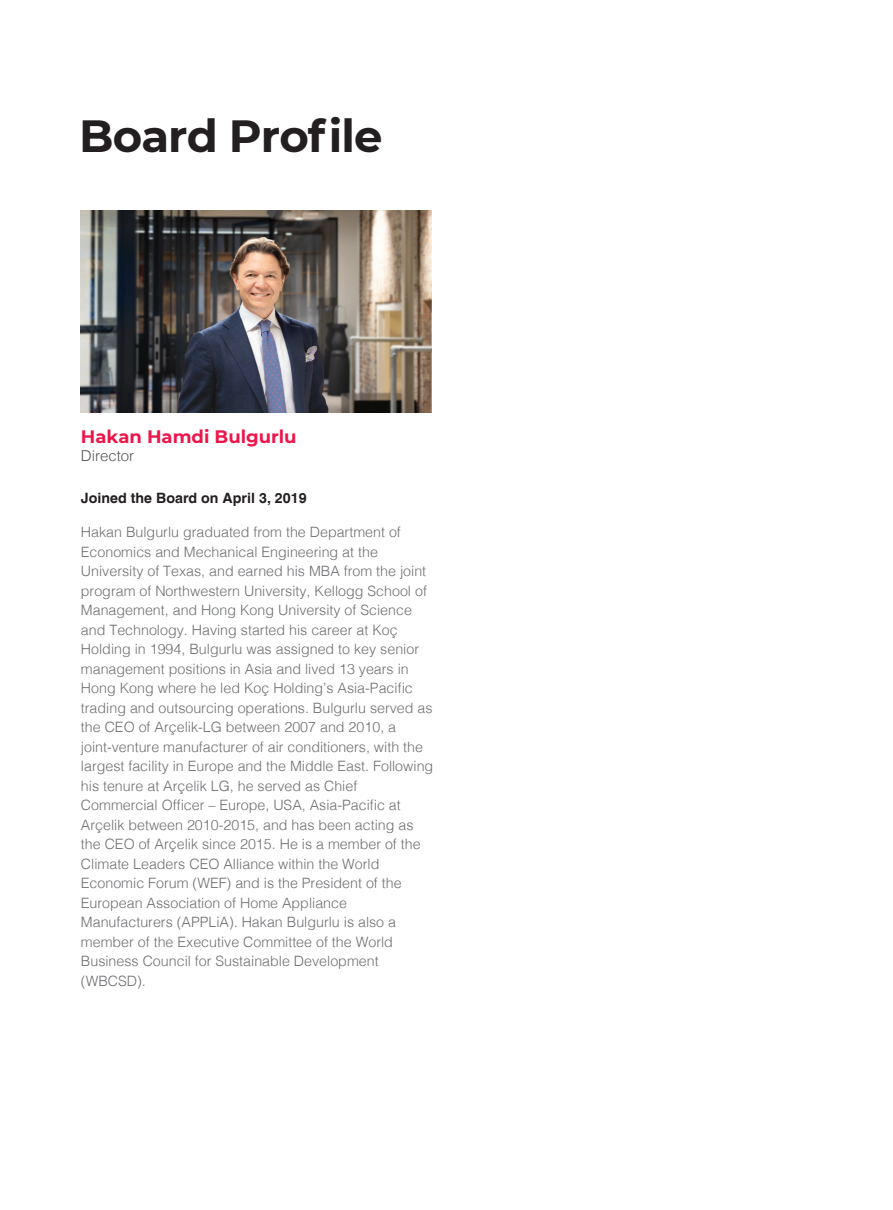
<style>
.page{position:relative;width:893px;height:1210px;background:#fff}
.page>*{position:absolute;margin:0;border:0;box-sizing:border-box;transform-origin:0 0}
.t1{font:700 45px "Montserrat";letter-spacing:-.02em;color:#231f20}
.t2{font:700 18px "Montserrat";color:#ed164b}
.t3{font:300 15px "Helvetica";color:#535453}
.t4{font:300 14.25px/19.5px "Helvetica";color:#6d6e71}
.t5{font:700 14.25px "Helvetica";color:#231f20}
</style>
<div class="page">
<img style="left:81px;top:211px;width:351px;height:202px">
<h1 class="t1" style="left:79px;top:103px;width:305px">Board Profile</h1>
<p class="t2" style="left:81px;top:429px;width:217px">Hakan Hamdi Bulgurlu</p>
<p class="t3" style="left:81px;top:448px;width:55px">Director</p>
<p class="t5" style="left:81px;top:492px;width:227px">Joined the Board on April 3, 2019</p>
<p class="t4" style="left:81px;top:523px;width:354px">Hakan Bulgurlu graduated from the Department of Economics and Mechanical Engineering at the University of Texas, and earned his MBA from the joint program of Northwestern University, Kellogg School of Management, and Hong Kong University of Science and Technology. Having started his career at KoÁ Holding in 1994, Bulgurlu was assigned to key senior management positions in Asia and lived 13 years in Hong Kong where he led Koç Holding’s Asia-Pacific trading and outsourcing operations. Bulgurlu served as the CEO of ArÁelik-LG between 2007 and 2010, a joint-venture manufacturer of air conditioners, with the largest facility in Europe and the Middle East. Following his tenure at ArÁelik LG, he served as Chief Commercial Officer – Europe, USA, Asia-Pacific at ArÁelik between 2010-2015, and has been acting as the CEO of ArÁelik since 2015. He is a member of the Climate Leaders CEO Alliance within the World Economic Forum (WEF) and is the President of the European Association of Home Appliance Manufacturers (APPLiA). Hakan Bulgurlu is also a member of the Executive Committee of the World Business Council for Sustainable Development (WBCSD).</p>
</div>
